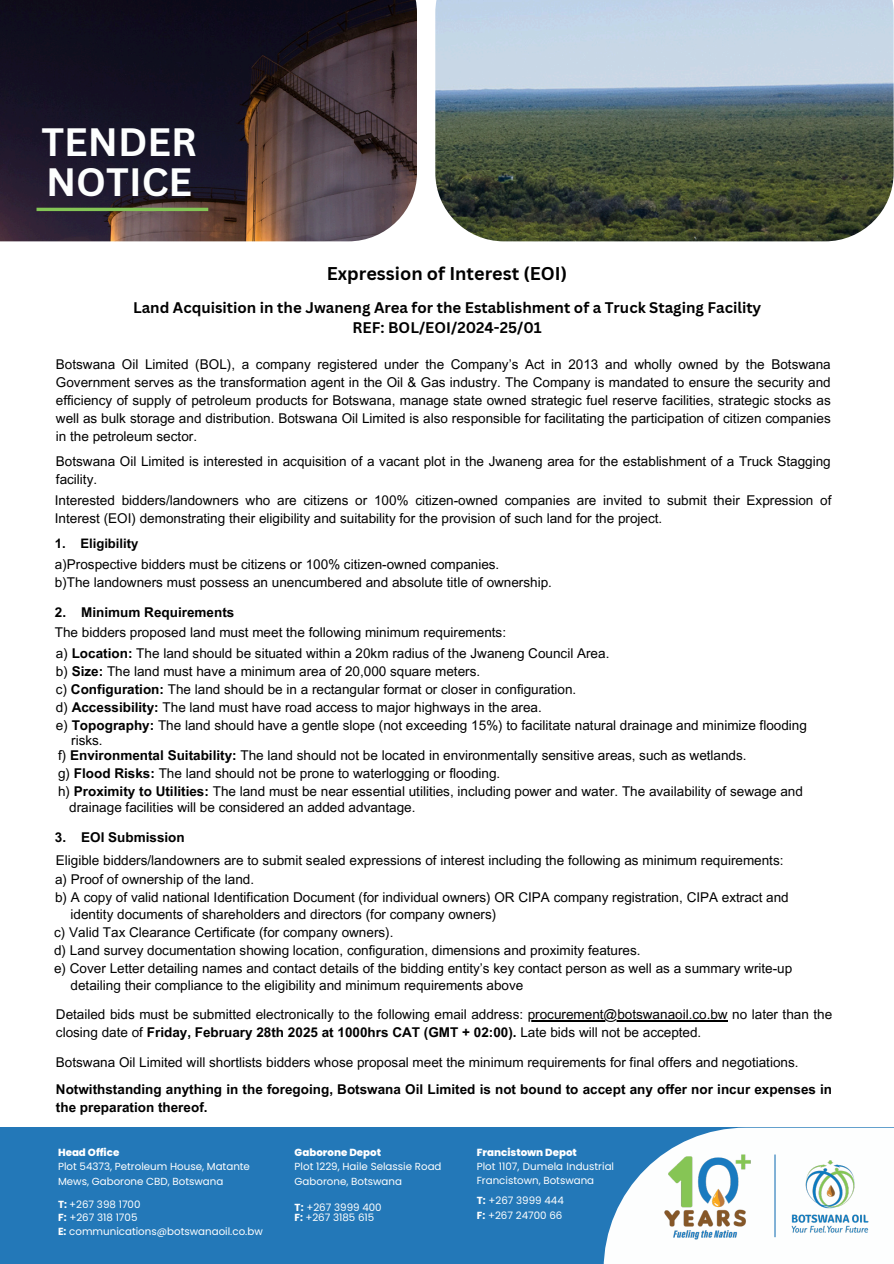
<style>
.page{position:relative;width:894px;height:1264px;background:#fff}
.page>*{position:absolute;margin:0;border:0;box-sizing:border-box;transform-origin:0 0}
.t1{font:700 38.55px "Canva Sans";color:#fdfefe}
.t2{font:700 18px "Canva Sans";color:#000}
.t3{font:700 15px/20.2px "Canva Sans";color:#000;text-align:center}
.t4{font:13.5px/18px "Arial MT Pro";color:#000}
.t5{font:700 13.5px/18px "Arial MT Pro";color:#000}
.t6{font:700 13.05px "Arial MT Pro";color:#000}
.t7{font:10.2px/14.2px "Poppins";color:#fff}
.t8{font:800 10.2px "Poppins";color:#fff}
.s1{font-weight:700}
.s2{font-weight:400}
</style>
<div class="page">
<div style="left:0;top:1127px;width:893px;height:136px;background:#2378b8"></div>
<svg style="left:603px;top:1127px;width:290px;height:136px;fill:#fdfefe"></svg>
<img style="left:657px;top:1147px;width:100px;height:99px">
<hr style="left:774px;top:1154px;width:1px;height:83px;background:#2378b8">
<img style="left:785px;top:1154px;width:89px;height:84px">
<img style="left:0;top:0;width:417px;height:241px">
<img style="left:435px;top:0;width:458px;height:241px">
<hr style="left:37px;top:208px;width:171px;height:3px;background:#84c556">
<hr style="left:527px;top:1020px;width:200px;height:1px;background:#000">
<h5 class="t1" style="left:41px;top:115px;width:157px">TENDER</h5>
<h4 class="t1" style="left:46px;top:155px;width:148px">NOTICE</h4>
<h5 class="t2" style="left:327px;top:261px;width:242px">Expression of Interest (EOI)</h5>
<h5 class="t3" style="left:133px;top:297px;width:629px">Land Acquisition in the Jwaneng Area for the Establishment of a Truck Staging Facility<br>REF: BOL/EOI/2024-25/01</h5>
<h5 class="t4" style="left:56px;top:356px;width:776px;text-align:justify">Botswana Oil Limited (BOL), a company registered under the Company’s Act in 2013 and wholly owned by the Botswana Government serves as the transformation agent in the Oil &amp; Gas industry. The Company is mandated to ensure the security and efficiency of supply of petroleum products for Botswana, manage state owned strategic fuel reserve facilities, strategic stocks as well as bulk storage and distribution. Botswana Oil Limited is also responsible for facilitating the participation of citizen companies in the petroleum sector.</h5>
<h5 class="t4" style="left:56px;top:454px;width:776px">Botswana Oil Limited is interested in acquisition of a vacant plot in the Jwaneng area for the establishment of a Truck Stagging facility.</h5>
<h5 class="t4" style="left:55px;top:493px;width:777px">Interested bidders/landowners who are citizens or 100% citizen-owned companies are invited to submit their Expression of<br>Interest (EOI) demonstrating their eligibility and suitability for the provision of such land for the project.</h5>
<h5 class="t6" style="left:55px;top:539px;width:85px">1. Eligibility</h5>
<h5 class="t4" style="left:55px;top:557px;width:498px">a)Prospective bidders must be citizens or 100% citizen-owned companies.<br>b)The landowners must possess an unencumbered and absolute title of ownership.</h5>
<h5 class="t5" style="left:55px;top:604px;width:181px">2. Minimum Requirements</h5>
<h5 class="t4" style="left:55px;top:625px;width:452px">The bidders proposed land must meet the following minimum requirements:</h5>
<h4 class="t4" style="left:56px;top:646px;width:752px">a) <span class="s1">Location:</span> The land should be situated within a 20km radius of the Jwaneng Council Area.<br>b) <span class="s1">Size:</span> The land must have a minimum area of 20,000 square meters.<br>c) <span class="s1">Configuration:</span> The land should be in a rectangular format or closer in configuration.<br>d) <span class="s1">Accessibility:</span> The land must have road access to major highways in the area.<br>e) <span class="s1">Topography:</span> The land should have a gentle slope (not exceeding 15%) to facilitate natural drainage and minimize flooding</h4>
<p class="t4" style="left:71px;top:733px;width:33px">risks.</p>
<h6 class="t4" style="left:58px;top:748px;width:746px">f) <span class="s1">Environmental Suitability:</span> The land should not be located in environmentally sensitive areas, such as wetlands.<br>g) <span class="s1">Flood Risks:</span> The land should not be prone to waterlogging or flooding.<br>h) <span class="s1">Proximity to Utilities:</span> The land must be near essential utilities, including power and water. The availability of sewage and</h6>
<p class="t4" style="left:69px;top:799px;width:347px">drainage facilities will be considered an added advantage.</p>
<p class="t5" style="left:55px;top:829px;width:131px">3. EOI Submission</p>
<p class="t4" style="left:56px;top:852px;width:729px">Eligible bidders/landowners are to submit sealed expressions of interest including the following as minimum requirements:</p>
<p class="t4" style="left:55px;top:871px;width:735px">a) Proof of ownership of the land.<br>b) A copy of valid national Identification Document (for individual owners) OR CIPA company registration, CIPA extract and</p>
<p class="t4" style="left:54px;top:924px;width:739px">c) Valid Tax Clearance Certificate (for company owners).<br>d) Land survey documentation showing location, configuration, dimensions and proximity features.<br>e) Cover Letter detailing names and contact details of the bidding entity’s key contact person as well as a summary write-up</p>
<h6 class="t4" style="left:71px;top:907px;width:427px">identity documents of shareholders and directors (for company owners)</h6>
<p class="t4" style="left:71px;top:978px;width:454px">detailing their compliance to the eligibility and minimum requirements above</p>
<p class="t4" style="left:56px;top:1006px;width:777px">Detailed bids must be submitted electronically to the following email address: procurement@botswanaoil.co.bw no later than the</p>
<p class="t5" style="left:56px;top:1024px;width:646px"><span class="s2">closing date of</span> Friday, February 28th 2025 at 1000hrs CAT (GMT + 02:00). <span class="s2">Late bids will not be accepted.</span></p>
<p class="t4" style="left:56px;top:1054px;width:744px">Botswana Oil Limited will shortlists bidders whose proposal meet the minimum requirements for final offers and negotiations.</p>
<p class="t5" style="left:56px;top:1081px;width:777px">Notwithstanding anything in the foregoing, Botswana Oil Limited is not bound to accept any offer nor incur expenses in the preparation thereof.</p>
<h1 class="t8" style="left:58px;top:1145px;width:63px">Head Office</h1>
<h1 class="t7" style="left:58px;top:1159px;width:193px">Plot 54373, Petroleum House, Matante<br>Mews, Gaborone CBD, Botswana</h1>
<p class="t7" style="left:58px;top:1196px;width:84px"><span class="s1">T:</span> +267 398 1700</p>
<p class="t7" style="left:58px;top:1210px;width:81px"><span class="s1">F:</span> +267 318 1705</p>
<h2 class="t7" style="left:58px;top:1224px;width:206px"><span class="s1">E:</span> communications@botswanaoil.co.bw</h2>
<h3 class="t8" style="left:294px;top:1145px;width:88px">Gaborone Depot</h3>
<h5 class="t7" style="left:294px;top:1159px;width:148px">Plot 1229, Haile Selassie Road<br>Gaborone, Botswana</h5>
<h5 class="t7" style="left:294px;top:1202px;width:88px;line-height:9.9px"><span class="s1">T:</span> +267 3999 400<br><span class="s1">F:</span> +267 3185 615</h5>
<h5 class="t8" style="left:476px;top:1145px;width:102px">Francistown Depot</h5>
<h4 class="t7" style="left:476px;top:1159px;width:139px">Plot 1107, Dumela Industrial<br>Francistown, Botswana</h4>
<h5 class="t7" style="left:476px;top:1193px;width:88px"><span class="s1">T:</span> +267 3999 444</h5>
<h4 class="t7" style="left:476px;top:1207px;width:87px"><span class="s1">F:</span> +267 24700 66</h4>
</div>
